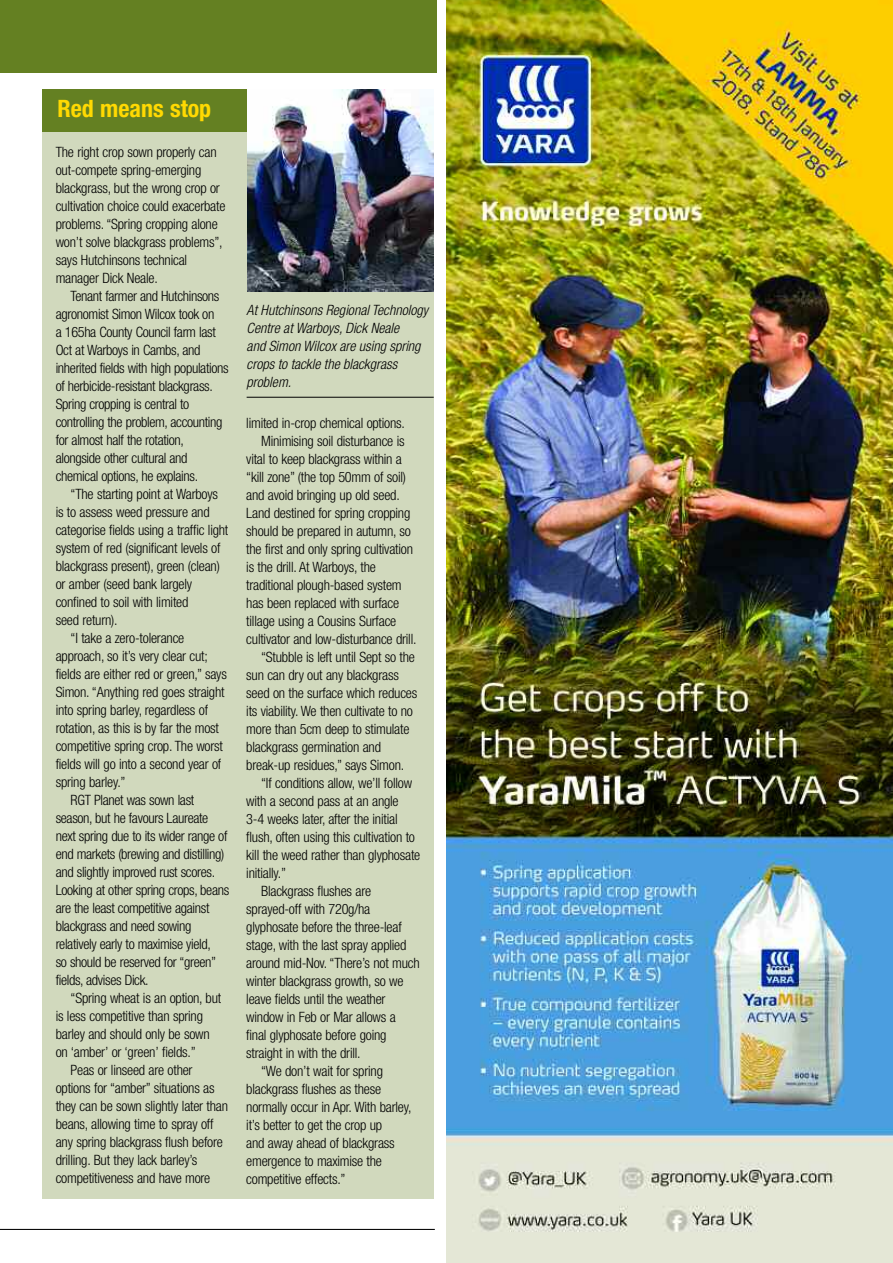
<style>
.page{position:relative;width:893px;height:1263px;background:#fff}
.page>*{position:absolute;margin:0;border:0;box-sizing:border-box;transform-origin:0 0}
.t1{font:700 condensed 24px "Helvetica Neue";color:#ffd902}
.t2{font:300 condensed 14.25px/18px "Helvetica Neue";letter-spacing:-.015em;color:#000}
.t3{font:italic 300 condensed 14.25px/18px "Helvetica Neue";color:#000}
</style>
<div class="page">
<img style="left:446px;top:0;width:447px;height:1263px">
<div style="left:0;top:0;width:437px;height:72px;background:#648022"></div>
<hr style="left:0;top:1229px;width:435px;height:1px;background:#000">
<div style="left:43px;top:131px;width:391px;height:1067px;background:#d1d9bd"></div>
<div style="left:43px;top:89px;width:391px;height:43px;background:#648022"></div>
<img style="left:247px;top:89px;width:187px;height:202px">
<hr style="left:247px;top:397px;width:187px;height:1px;background:#000">
<h1 class="t1" style="left:57px;top:100px;width:155px">Red means stop</h1>
<p class="t2" style="left:56px;top:144px;width:171px">The right crop sown properly can out-compete spring-emerging blackgrass, but the wrong crop or cultivation choice could exacerbate problems. “Spring cropping alone won’t solve blackgrass problems”, says Hutchinsons technical manager Dick Neale.</p>
<p class="t2" style="left:56px;top:288px;width:174px;text-indent:15px">Tenant farmer and Hutchinsons agronomist Simon Wilcox took on<br>a 165ha County Council farm last<br>Oct at Warboys in Cambs, and inherited fields with high populations of herbicide-resistant blackgrass.<br>Spring cropping is central to controlling the problem, accounting for almost half the rotation, alongside other cultural and chemical options, he explains.</p>
<p class="t2" style="left:71px;top:486px;width:149px">“The starting point at Warboys</p>
<p class="t2" style="left:56px;top:504px;width:156px">is to assess weed pressure and</p>
<p class="t2" style="left:56px;top:522px;width:174px">categorise fields using a traffic light</p>
<p class="t2" style="left:56px;top:540px;width:166px">system of red (significant levels of</p>
<p class="t2" style="left:56px;top:558px;width:166px">blackgrass present), green (clean)</p>
<p class="t2" style="left:56px;top:576px;width:138px">or amber (seed bank largely</p>
<p class="t2" style="left:56px;top:594px;width:134px">confined to soil with limited</p>
<p class="t2" style="left:56px;top:612px;width:63px">seed return).</p>
<p class="t2" style="left:71px;top:630px;width:115px">“I take a zero-tolerance</p>
<p class="t2" style="left:56px;top:648px;width:154px">approach, so it’s very clear cut;</p>
<p class="t2" style="left:56px;top:666px;width:173px">fields are either red or green,” says</p>
<p class="t2" style="left:56px;top:684px;width:170px">Simon. “Anything red goes straight</p>
<p class="t2" style="left:56px;top:702px;width:154px">into spring barley, regardless of</p>
<p class="t2" style="left:56px;top:720px;width:165px">rotation, as this is by far the most</p>
<p class="t2" style="left:56px;top:738px;width:169px">competitive spring crop. The worst</p>
<p class="t2" style="left:56px;top:756px;width:167px">fields will go into a second year of</p>
<p class="t2" style="left:56px;top:774px;width:71px">spring barley.”</p>
<p class="t2" style="left:71px;top:792px;width:125px">RGT Planet was sown last</p>
<p class="t2" style="left:56px;top:810px;width:154px">season, but he favours Laureate</p>
<p class="t2" style="left:56px;top:828px;width:173px">next spring due to its wider range of</p>
<p class="t2" style="left:56px;top:846px;width:170px">end markets (brewing and distilling)</p>
<p class="t2" style="left:56px;top:864px;width:161px">and slightly improved rust scores.</p>
<p class="t2" style="left:56px;top:882px;width:175px">Looking at other spring crops, beans</p>
<p class="t2" style="left:56px;top:900px;width:155px">are the least competitive against</p>
<p class="t2" style="left:56px;top:918px;width:137px">blackgrass and need sowing</p>
<p class="t2" style="left:56px;top:936px;width:157px">relatively early to maximise yield,</p>
<p class="t2" style="left:56px;top:954px;width:162px">so should be reserved for “green”</p>
<p class="t2" style="left:56px;top:972px;width:94px">fields, advises Dick.</p>
<p class="t2" style="left:71px;top:990px;width:152px">“Spring wheat is an option, but</p>
<p class="t2" style="left:56px;top:1008px;width:149px">is less competitive than spring</p>
<p class="t2" style="left:56px;top:1026px;width:156px">barley and should only be sown</p>
<p class="t2" style="left:56px;top:1044px;width:141px">on ‘amber’ or ‘green’ fields.”</p>
<p class="t2" style="left:71px;top:1062px;width:124px">Peas or linseed are other</p>
<p class="t2" style="left:56px;top:1080px;width:160px">options for “amber” situations as</p>
<p class="t2" style="left:56px;top:1098px;width:174px">they can be sown slightly later than</p>
<p class="t2" style="left:56px;top:1116px;width:159px">beans, allowing time to spray off</p>
<p class="t2" style="left:56px;top:1134px;width:169px">any spring blackgrass flush before</p>
<p class="t2" style="left:56px;top:1152px;width:143px">drilling. But they lack barley’s</p>
<p class="t2" style="left:56px;top:1170px;width:156px">competitiveness and have more</p>
<p class="t3" style="left:247px;top:302px;width:183px">At Hutchinsons Regional Technology<br>Centre at Warboys, Dick Neale<br>and Simon Wilcox are using spring crops to tackle the blackgrass problem.</p>
<p class="t2" style="left:246px;top:415px;width:160px">limited in-crop chemical options.</p>
<p class="t2" style="left:261px;top:433px;width:145px">Minimising soil disturbance is</p>
<p class="t2" style="left:246px;top:451px;width:157px">vital to keep blackgrass within a</p>
<p class="t2" style="left:246px;top:469px;width:161px">“kill zone” (the top 50mm of soil)</p>
<p class="t2" style="left:246px;top:487px;width:155px">and avoid bringing up old seed.</p>
<p class="t2" style="left:246px;top:505px;width:166px">Land destined for spring cropping</p>
<p class="t2" style="left:246px;top:523px;width:166px">should be prepared in autumn, so</p>
<p class="t2" style="left:246px;top:541px;width:168px">the first and only spring cultivation</p>
<p class="t2" style="left:246px;top:559px;width:131px">is the drill. At Warboys, the</p>
<p class="t2" style="left:246px;top:577px;width:157px">traditional plough-based system</p>
<p class="t2" style="left:246px;top:595px;width:154px">has been replaced with surface</p>
<p class="t2" style="left:246px;top:613px;width:152px">tillage using a Cousins Surface</p>
<p class="t2" style="left:246px;top:631px;width:172px">cultivator and low-disturbance drill.</p>
<p class="t2" style="left:261px;top:649px;width:155px">“Stubble is left until Sept so the</p>
<p class="t2" style="left:246px;top:667px;width:154px">sun can dry out any blackgrass</p>
<p class="t2" style="left:246px;top:685px;width:173px">seed on the surface which reduces</p>
<p class="t2" style="left:246px;top:703px;width:168px">its viability. We then cultivate to no</p>
<p class="t2" style="left:246px;top:721px;width:165px">more than 5cm deep to stimulate</p>
<p class="t2" style="left:246px;top:739px;width:136px">blackgrass germination and</p>
<p class="t2" style="left:246px;top:757px;width:159px">break-up residues,” says Simon.</p>
<p class="t2" style="left:261px;top:775px;width:152px">“If conditions allow, we’ll follow</p>
<p class="t2" style="left:246px;top:793px;width:154px">with a second pass at an angle</p>
<p class="t2" style="left:246px;top:811px;width:153px">3-4 weeks later, after the initial</p>
<p class="t2" style="left:246px;top:829px;width:170px">flush, often using this cultivation to</p>
<p class="t2" style="left:246px;top:847px;width:176px">kill the weed rather than glyphosate</p>
<p class="t2" style="left:246px;top:865px;width:41px">initially.”</p>
<p class="t2" style="left:261px;top:883px;width:111px">Blackgrass flushes are</p>
<p class="t2" style="left:246px;top:901px;width:126px">sprayed-off with 720g/ha</p>
<p class="t2" style="left:246px;top:919px;width:157px">glyphosate before the three-leaf</p>
<p class="t2" style="left:246px;top:937px;width:162px">stage, with the last spray applied</p>
<p class="t2" style="left:246px;top:955px;width:175px">around mid-Nov. “There’s not much</p>
<p class="t2" style="left:246px;top:973px;width:159px">winter blackgrass growth, so we</p>
<p class="t2" style="left:246px;top:991px;width:141px">leave fields until the weather</p>
<p class="t2" style="left:246px;top:1009px;width:151px">window in Feb or Mar allows a</p>
<p class="t2" style="left:246px;top:1027px;width:142px">final glyphosate before going</p>
<p class="t2" style="left:246px;top:1045px;width:116px">straight in with the drill.</p>
<p class="t2" style="left:261px;top:1063px;width:123px">“We don’t wait for spring</p>
<p class="t2" style="left:246px;top:1081px;width:136px">blackgrass flushes as these</p>
<p class="t2" style="left:246px;top:1099px;width:167px">normally occur in Apr. With barley,</p>
<p class="t2" style="left:246px;top:1117px;width:137px">it’s better to get the crop up</p>
<p class="t2" style="left:246px;top:1135px;width:150px">and away ahead of blackgrass</p>
<p class="t2" style="left:246px;top:1153px;width:137px">emergence to maximise the</p>
<p class="t2" style="left:246px;top:1171px;width:101px">competitive effects.”</p>
</div>
